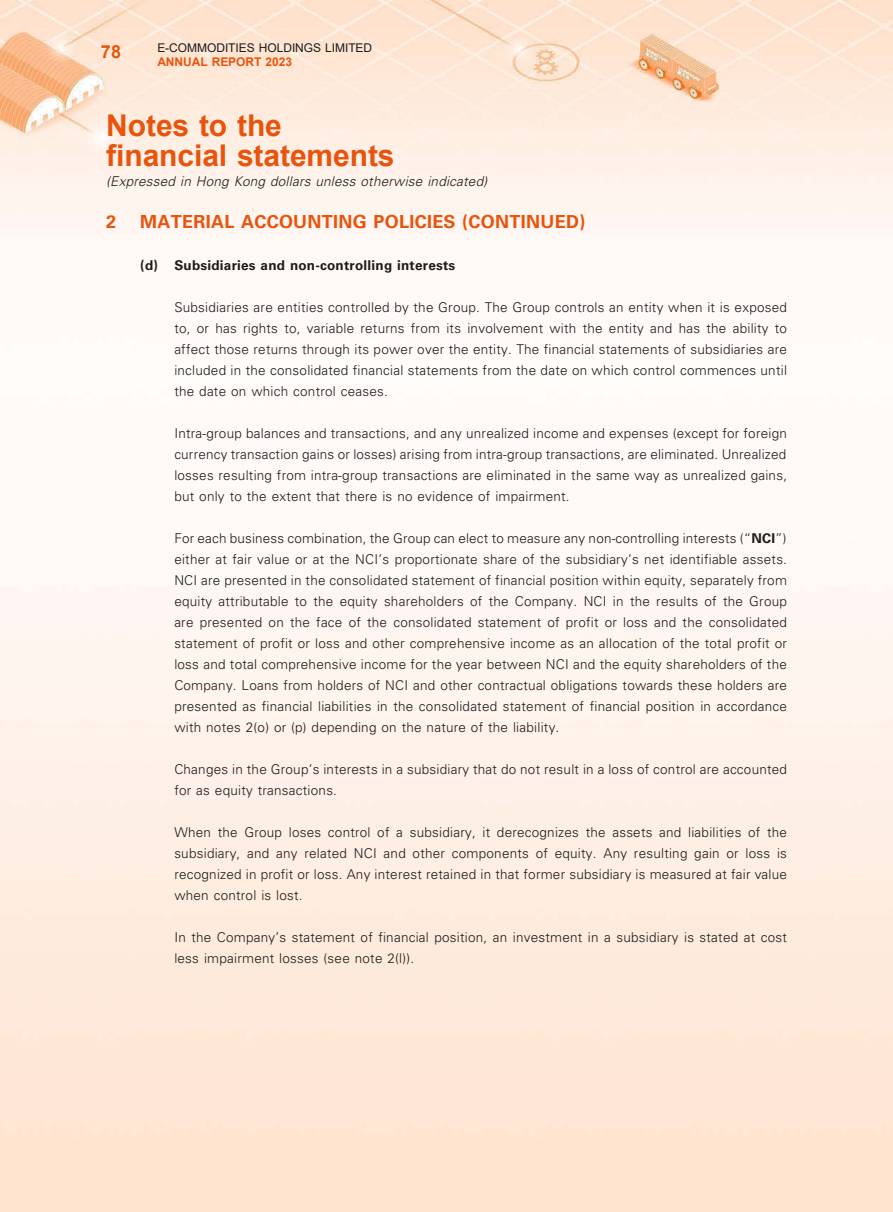
<style>
.page{position:relative;width:893px;height:1212px;background:#fff}
.page>*{position:absolute;margin:0;border:0;box-sizing:border-box;transform-origin:0 0}
.t1{font:700 30px/30px "Arial";letter-spacing:-.005em;color:#e9540c}
.t2{font:700 18px "Univers LT Std";letter-spacing:.015em;color:#e9540c}
.t3{font:700 18px "Arial";color:#e9540c}
.t4{font:300 13.5px/21px "Univers LT Std";letter-spacing:.015em;color:#1c1c1b;text-align:justify}
.t5{font:italic 300 13.5px "Univers LT Std";letter-spacing:.015em;color:#1c1c1b}
.t6{font:700 13.5px "Univers LT Std";letter-spacing:.015em;color:#1c1c1b}
.t7{font:12px "Arial";letter-spacing:-.005em;color:#1c1c1b}
.t8{font:700 12px "Arial";letter-spacing:-.005em;color:#e9540c}
.s1{font-weight:700}
</style>
<div class="page">
<img style="left:0;top:0;width:893px;height:1212px">
<h2 class="t3" style="left:101px;top:39px;width:22px">78</h2>
<p class="t7" style="left:157px;top:39px;width:216px">E-COMMODITIES HOLDINGS LIMITED</p>
<p class="t8" style="left:157px;top:53px;width:136px">ANNUAL REPORT 2023</p>
<h1 class="t1" style="left:106px;top:110px;width:290px">Notes to the financial statements</h1>
<p class="t5" style="left:106px;top:173px;width:382px">(Expressed in Hong Kong dollars unless otherwise indicated)</p>
<h2 class="t2" style="left:106px;top:211px;width:12px">2</h2>
<h2 class="t2" style="left:140px;top:211px;width:446px">MATERIAL ACCOUNTING POLICIES (CONTINUED)</h2>
<p class="t6" style="left:140px;top:257px;width:316px">(d) Subsidiaries and non-controlling interests</p>
<p class="t4" style="left:174px;top:296px;width:614px">Subsidiaries are entities controlled by the Group. The Group controls an entity when it is exposed to, or has rights to, variable returns from its involvement with the entity and has the ability to affect those returns through its power over the entity. The financial statements of subsidiaries are included in the consolidated financial statements from the date on which control commences until the date on which control ceases.</p>
<p class="t4" style="left:174px;top:422px;width:614px">Intra-group balances and transactions, and any unrealized income and expenses (except for foreign currency transaction gains or losses) arising from intra-group transactions, are eliminated. Unrealized losses resulting from intra-group transactions are eliminated in the same way as unrealized gains, but only to the extent that there is no evidence of impairment.</p>
<p class="t4" style="left:174px;top:527px;width:614px">For each business combination, the Group can elect to measure any non-controlling interests (“<span class="s1">NCI</span>”) either at fair value or at the NCI’s proportionate share of the subsidiary’s net identifiable assets.<br>NCI are presented in the consolidated statement of financial position within equity, separately from equity attributable to the equity shareholders of the Company. NCI in the results of the Group are presented on the face of the consolidated statement of profit or loss and the consolidated statement of profit or loss and other comprehensive income as an allocation of the total profit or loss and total comprehensive income for the year between NCI and the equity shareholders of the Company. Loans from holders of NCI and other contractual obligations towards these holders are presented as financial liabilities in the consolidated statement of financial position in accordance with notes 2(o) or (p) depending on the nature of the liability.</p>
<p class="t4" style="left:174px;top:758px;width:614px">Changes in the Group’s interests in a subsidiary that do not result in a loss of control are accounted for as equity transactions.</p>
<p class="t4" style="left:174px;top:821px;width:614px">When the Group loses control of a subsidiary, it derecognizes the assets and liabilities of the subsidiary, and any related NCI and other components of equity. Any resulting gain or loss is recognized in profit or loss. Any interest retained in that former subsidiary is measured at fair value when control is lost.</p>
<p class="t4" style="left:174px;top:926px;width:614px">In the Company’s statement of financial position, an investment in a subsidiary is stated at cost less impairment losses (see note 2(l)).</p>
</div>
